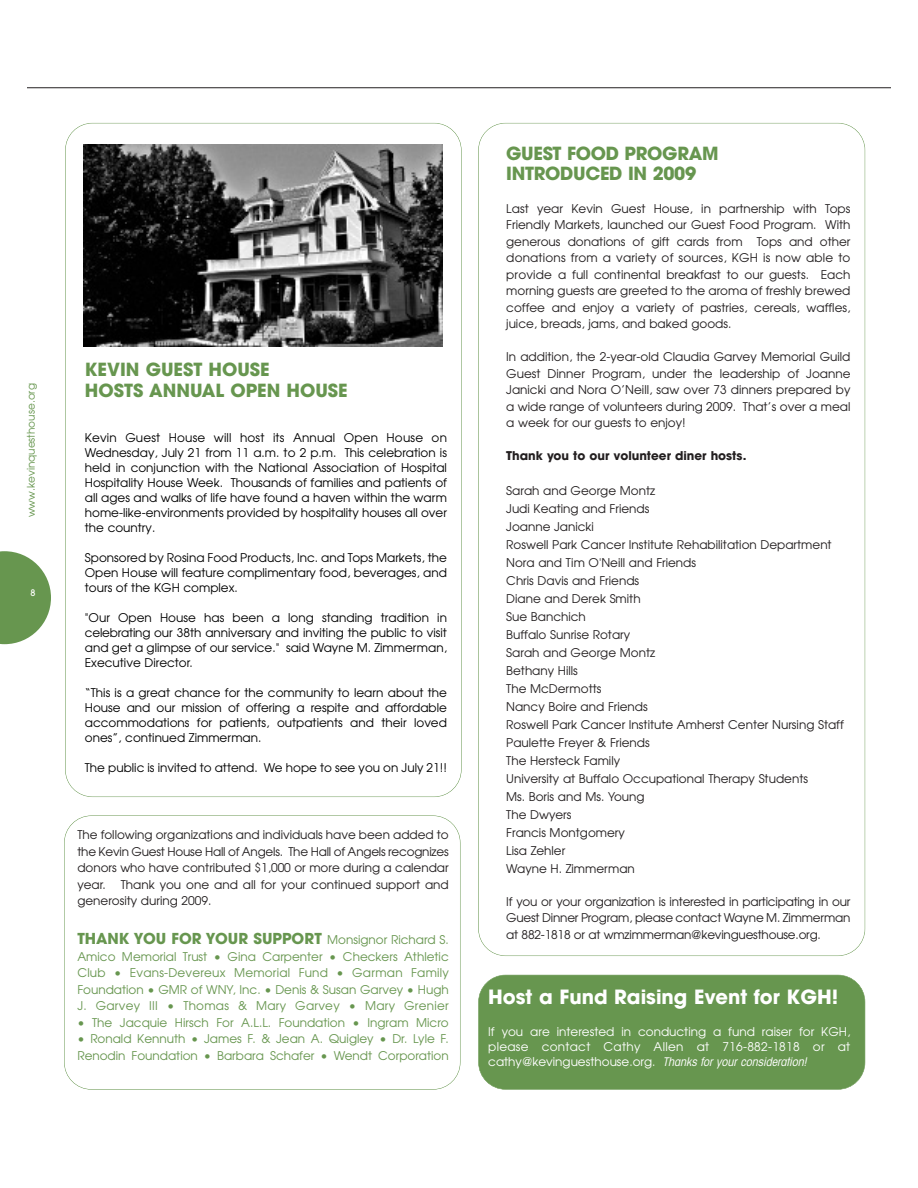
<style>
.page{position:relative;width:918px;height:1188px;background:#fff}
.page>*{position:absolute;margin:0;border:0;box-sizing:border-box;transform-origin:0 0}
.t1{font:700 19.5px "Avant Garde";color:#fff}
.t2{font:700 18px/21px "Avant Garde";letter-spacing:-.005em;color:#67964f}
.t3{font:700 15px "Avant Garde";color:#67964f}
.t4{font:12px/18px "Avant Garde";color:#231f20;text-align:justify}
.t5{font:12px/15px "Avant Garde";color:#000;text-align:justify}
.t6{font:12px/16.5px "Avant Garde";color:#67964f;text-align:justify}
.t7{font:12px/15px "Avant Garde";letter-spacing:.02em;color:#fff;text-align:justify}
.t8{font:700 12px "Avant Garde";color:#231f20}
.t9{font:10.5px "Avant Garde";color:#67964f}
.t10{font:500 9px "Avant Garde";color:#fff}
.s1{font-weight:400;font-size:12px}
.s2{font-style:italic;font-stretch:condensed}
</style>
<div class="page">
<hr style="left:27px;top:87px;width:864px;height:1px;background:#231f20">
<svg style="left:0;top:551px;width:51px;height:93px"></svg>
<div style="left:479px;top:975px;width:386px;height:114px;background:#67964f;border-radius:27px"></div>
<div style="left:478px;top:975px;width:387px;height:115px;border:1px solid #67964f;border-radius:27px"></div>
<img style="left:84px;top:145px;width:359px;height:201px">
<div style="left:64px;top:815px;width:396px;height:275px;border:1px solid #67964f;border-radius:27px"></div>
<p class="t9" style="left:25px;top:517px;width:136px;rotate:-90deg">www.kevinquesthouse.org</p>
<p class="t10" style="left:31px;top:589px;width:6px">8</p>
<h2 class="t2" style="left:85px;top:361px;width:264px">KEVIN GUEST HOUSE<br>HOSTS ANNUAL OPEN HOUSE</h2>
<p class="t5" style="left:85px;top:430px;width:364px">Kevin Guest House will host its Annual Open House on Wednesday, July 21 from 11 a.m. to 2 p.m. This celebration is held in conjunction with the National Association of Hospital Hospitality House Week. Thousands of families and patients of all ages and walks of life have found a haven within the warm home-like-environments provided by hospitality houses all over the country.</p>
<p class="t5" style="left:85px;top:550px;width:364px">Sponsored by Rosina Food Products, Inc. and Tops Markets, the Open House will feature complimentary food, beverages, and tours of the KGH complex.</p>
<p class="t5" style="left:85px;top:610px;width:364px">"Our Open House has been a long standing tradition in celebrating our 38th anniversary and inviting the public to visit and get a glimpse of our service." said Wayne M. Zimmerman, Executive Director.</p>
<p class="t5" style="left:85px;top:685px;width:364px">“This is a great chance for the community to learn about the House and our mission of offering a respite and affordable accommodations for patients, outpatients and their loved ones”, continued Zimmerman.</p>
<p class="t5" style="left:85px;top:760px;width:364px">The public is invited to attend. We hope to see you on July 21!!</p>
<p class="t4" style="left:77px;top:827px;width:373px;line-height:16.5px">The following organizations and individuals have been added to the Kevin Guest House Hall of Angels. The Hall of Angels recognizes donors who have contributed $1,000 or more during a calendar year. Thank you one and all for your continued support and generosity during 2009.</p>
<p class="t3" style="left:77px;top:933px;width:373px">THANK YOU FOR YOUR SUPPORT <span class="s1">Monsignor Richard S.</span></p>
<p class="t6" style="left:77px;top:948px;width:373px">Amico Memorial Trust • Gina Carpenter • Checkers Athletic Club • Evans-Devereux Memorial Fund • Garman Family Foundation • GMR of WNY, Inc. • Denis &amp; Susan Garvey • Hugh J. Garvey III • Thomas &amp; Mary Garvey • Mary Grenier</p>
<p class="t6" style="left:77px;top:1014px;width:373px">• The Jacquie Hirsch For A.L.L. Foundation • Ingram Micro</p>
<p class="t6" style="left:77px;top:1031px;width:373px">• Ronald Kennuth • James F. &amp; Jean A. Quigley • Dr. Lyle F.<br>Renodin Foundation • Barbara Schafer • Wendt Corporation</p>
<h2 class="t2" style="left:506px;top:146px;width:214px;line-height:19.5px">GUEST FOOD PROGRAM<br>INTRODUCED IN 2009</h2>
<p class="t4" style="left:506px;top:200px;width:346px;line-height:16.5px">Last year Kevin Guest House, in partnership with Tops Friendly Markets, launched our Guest Food Program. With generous donations of gift cards from Tops and other donations from a variety of sources, KGH is now able to provide a full continental breakfast to our guests. Each morning guests are greeted to the aroma of freshly brewed coffee and enjoy a variety of pastries, cereals, waffles, juice, breads, jams, and baked goods.</p>
<p class="t4" style="left:506px;top:349px;width:346px;line-height:16.5px">In addition, the 2-year-old Claudia Garvey Memorial Guild Guest Dinner Program, under the leadership of Joanne Janicki and Nora O’Neill, saw over 73 dinners prepared by a wide range of volunteers during 2009. That’s over a meal a week for our guests to enjoy!</p>
<p class="t8" style="left:506px;top:451px;width:242px">Thank you to our volunteer diner hosts.</p>
<p class="t4" style="left:506px;top:482px;width:339px;text-align:left">Sarah and George Montz<br>Judi Keating and Friends<br>Joanne Janicki<br>Roswell Park Cancer Institute Rehabilitation Department<br>Nora and Tim O'Neill and Friends<br>Chris Davis and Friends<br>Diane and Derek Smith<br>Sue Banchich<br>Buffalo Sunrise Rotary<br>Sarah and George Montz<br>Bethany Hills<br>The McDermotts<br>Nancy Boire and Friends<br>Roswell Park Cancer Institute Amherst Center Nursing Staff<br>Paulette Freyer &amp; Friends<br>The Hersteck Family<br>University at Buffalo Occupational Therapy Students<br>Ms. Boris and Ms. Young<br>The Dwyers<br>Francis Montgomery<br>Lisa Zehler<br>Wayne H. Zimmerman</p>
<p class="t4" style="left:506px;top:893px;width:346px;line-height:16.5px">If you or your organization is interested in participating in our Guest Dinner Program, please contact Wayne M. Zimmerman at 882-1818 or at wmzimmerman@kevinguesthouse.org.</p>
<h1 class="t1" style="left:488px;top:989px;width:351px">Host a Fund Raising Event for KGH!</h1>
<p class="t7" style="left:488px;top:1025px;width:364px">If you are interested in conducting a fund raiser for KGH, please contact Cathy Allen at 716-882-1818 or at cathy@kevinguesthouse.org. <span class="s2">Thanksforyourconsideration!</span></p>
</div>
